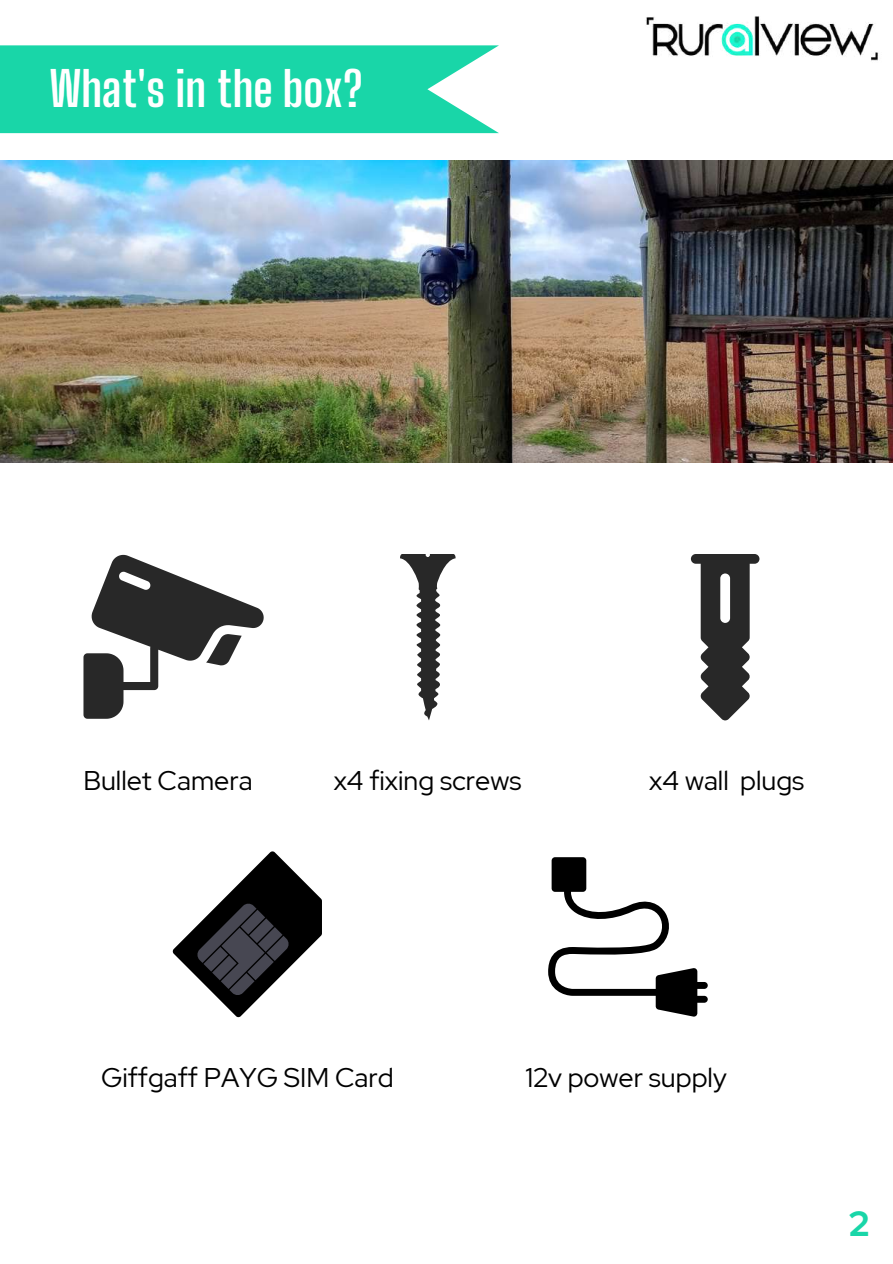
<style>
.page{position:relative;width:893px;height:1264px;background:#fff}
.page>*{position:absolute;margin:0;border:0;box-sizing:border-box;transform-origin:0 0}
.t1{font:700 47.7px "Big Shoulders Display";color:#fff}
.t2{font:700 34.95px "Red Hat Display";color:#19d6a8}
.t3{font:27px "Red Hat Display";color:#000}
</style>
<div class="page">
<svg style="left:400px;top:554px;width:56px;height:166px"></svg>
<svg style="left:548px;top:857px;width:159px;height:159px"></svg>
<svg style="left:690px;top:554px;width:69px;height:166px"></svg>
<svg style="left:172px;top:851px;width:150px;height:166px"></svg>
<svg style="left:0;top:45px;width:499px;height:88px"></svg>
<img style="left:645px;top:16px;width:233px;height:45px">
<img style="left:0;top:161px;width:892px;height:301px">
<svg style="left:83px;top:555px;width:181px;height:163px"></svg>
<h1 class="t1" style="left:50px;top:60px;width:315px">What's in the box?</h1>
<p class="t3" style="left:83px;top:762px;width:171px">Bullet Camera</p>
<p class="t3" style="left:333px;top:762px;width:189px">x4 fixing screws</p>
<p class="t3" style="left:649px;top:762px;width:156px">x4 wall plugs</p>
<p class="t3" style="left:101px;top:1059px;width:294px">Giffgaff PAYG SIM Card</p>
<p class="t3" style="left:525px;top:1059px;width:203px">12v power supply</p>
<p class="t2" style="left:849px;top:1199px;width:22px">2</p>
</div>
